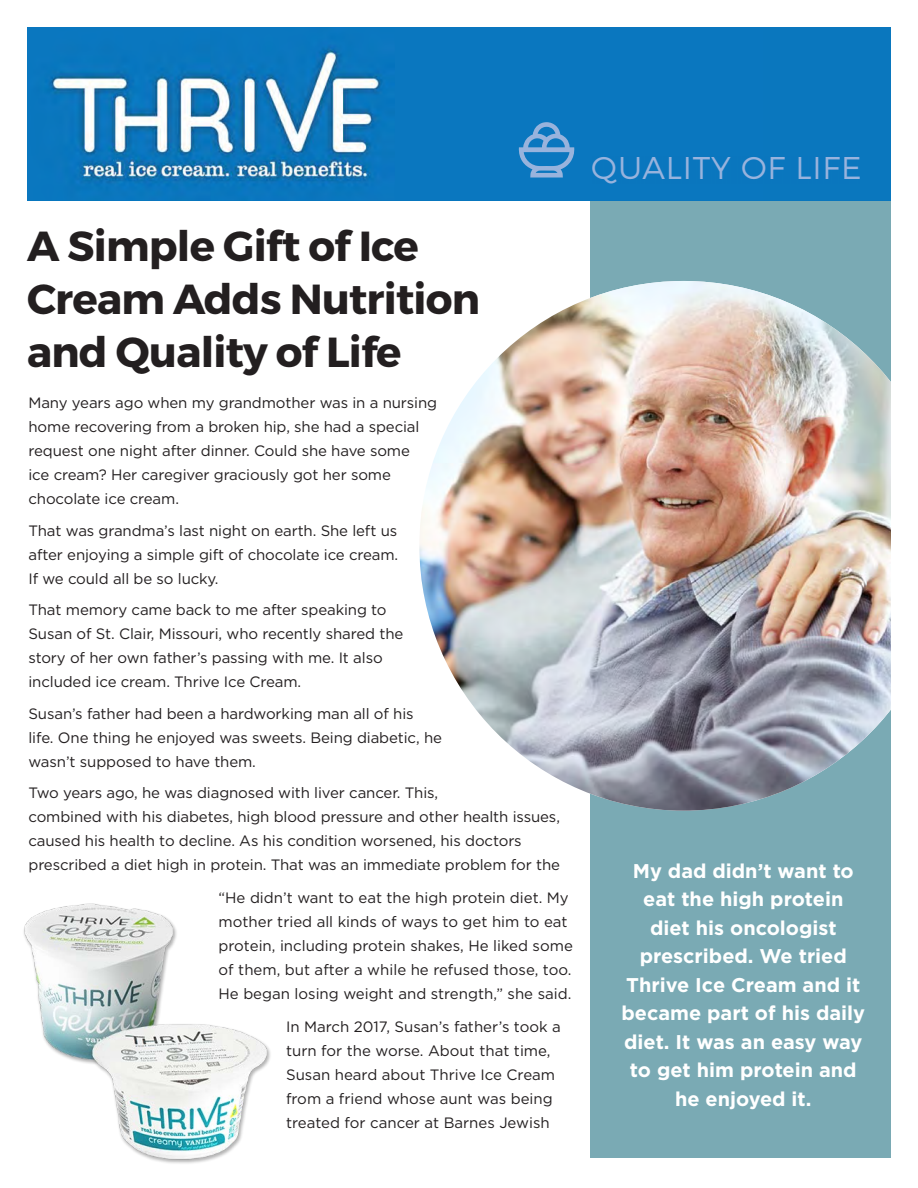
<style>
.page{position:relative;width:918px;height:1188px;background:#fff}
.page>*{position:absolute;margin:0;border:0;box-sizing:border-box;transform-origin:0 0}
.t1{font:700 42px/52.7px "Montserrat";letter-spacing:-.02em;color:#231f20}
.t2{font:300 31.5px "Montserrat";letter-spacing:.025em;color:#98b3dd}
.t3{font:700 19.8px/28.5px "Gotham";color:#fff;text-align:center}
.t4{font:15px/24px "Gotham";letter-spacing:-.01em;color:#231f20}
</style>
<div class="page">
<img style="left:24px;top:903px;width:247px;height:261px">
<div style="left:591px;top:201px;width:300px;height:957px;background:#7aaab4"></div>
<img style="left:419px;top:281px;width:472px;height:530px">
<img style="left:27px;top:27px;width:864px;height:174px">
<div style="left:592px;top:157px;width:268px;height:26px;background:#0a76be"></div>
<img style="left:519px;top:122px;width:56px;height:56px">
<h1 class="t1" style="left:27px;top:220px;width:455px">A Simple Gift of Ice<br>Cream Adds Nutrition and Quality of Life</h1>
<p class="t4" style="left:28px;top:392px;width:410px">Many years ago when my grandmother was in a nursing home recovering from a broken hip, she had a special request one night after dinner. Could she have some<br>ice cream? Her caregiver graciously got her some chocolate ice cream.</p>
<p class="t4" style="left:28px;top:519px;width:371px;text-align:justify">That was grandma’s last night on earth. She left us after enjoying a simple gift of chocolate ice cream.<br>If we could all be so lucky.</p>
<p class="t4" style="left:28px;top:599px;width:376px">That memory came back to me after speaking to Susan of St. Clair, Missouri, who recently shared the story of her own father’s passing with me. It also included ice cream. Thrive Ice Cream.</p>
<p class="t4" style="left:28px;top:702px;width:415px">Susan’s father had been a hardworking man all of his life. One thing he enjoyed was sweets. Being diabetic, he wasn’t supposed to have them.</p>
<p class="t4" style="left:28px;top:782px;width:533px">Two years ago, he was diagnosed with liver cancer. This,<br>combined with his diabetes, high blood pressure and other health issues, caused his health to decline. As his condition worsened, his doctors prescribed a diet high in protein. That was an immediate problem for the</p>
<p class="t4" style="left:219px;top:887px;width:356px">“He didn’t want to eat the high protein diet. My mother tried all kinds of ways to get him to eat protein, including protein shakes, He liked some of them, but after a while he refused those, too.<br>He began losing weight and strength,” she said.</p>
<p class="t4" style="left:286px;top:1015px;width:276px">In March 2017, Susan’s father’s took a turn for the worse. About that time, Susan heard about Thrive Ice Cream from a friend whose aunt was being treated for cancer at Barnes Jewish</p>
<h2 class="t2" style="left:591px;top:149px;width:272px">QUALITY OF LIFE</h2>
<h3 class="t3" style="left:622px;top:858px;width:245px">My dad didn’t want to eat the high protein diet his oncologist prescribed. We tried<br>Thrive Ice Cream and it became part of his daily diet. It was an easy way to get him protein and he enjoyed it.</h3>
</div>
